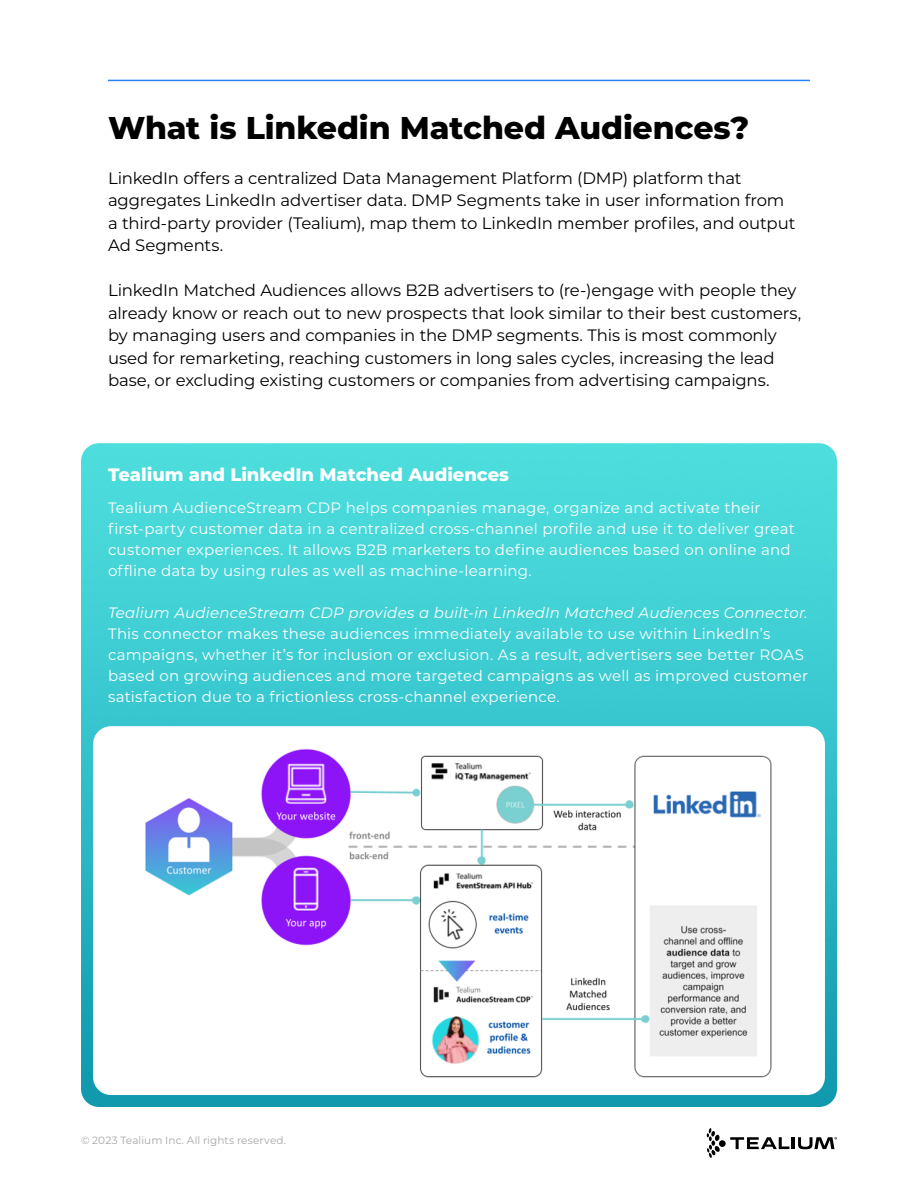
<style>
.page{position:relative;width:918px;height:1188px;background:#fff}
.page>*{position:absolute;margin:0;border:0;box-sizing:border-box;transform-origin:0 0}
.t1{font:800 31.5px "Montserrat";letter-spacing:-.005em;color:#000}
.t2{font:800 18px "Montserrat";color:#fff}
.t3{font:16.5px/22.5px "Montserrat";letter-spacing:-.01em;color:#000}
.t4{font:15px/21px "Montserrat";letter-spacing:.015em;color:#fff}
.t5{font:10.5px "Montserrat";letter-spacing:.005em;color:#a6a6a6}
.s1{font-style:italic}
</style>
<div class="page">
<img style="left:81px;top:443px;width:756px;height:664px">
<div style="left:719px;top:1140px;width:7px;height:7px;background:#000;border-radius:50%"></div>
<svg style="left:707px;top:1128px;width:13px;height:30px"></svg>
<svg style="left:730px;top:1137px;width:107px;height:12px"></svg>
<div style="left:93px;top:726px;width:732px;height:369px;background:#fff;border-radius:18px"></div>
<img style="left:145px;top:748px;width:627px;height:330px">
<hr style="left:108px;top:80px;width:702px;height:1px;background:#2682fa">
<p class="t1" style="left:108px;top:104px;width:643px">What is Linkedin Matched Audiences?</p>
<p class="t3" style="left:108px;top:166px;width:689px">LinkedIn offers a centralized Data Management Platform (DMP) platform that aggregates LinkedIn advertiser data. DMP Segments take in user information from a third-party provider (Tealium), map them to LinkedIn member profiles, and output Ad Segments.</p>
<p class="t3" style="left:108px;top:279px;width:695px">LinkedIn Matched Audiences allows B2B advertisers to (re-)engage with people they already know or reach out to new prospects that look similar to their best customers, by managing users and companies in the DMP segments. This is most commonly used for remarketing, reaching customers in long sales cycles, increasing the lead base, or excluding existing customers or companies from advertising campaigns.</p>
<p class="t2" style="left:108px;top:462px;width:403px">Tealium and LinkedIn Matched Audiences</p>
<p class="t4" style="left:108px;top:497px;width:688px">Tealium AudienceStream CDP helps companies manage, organize and activate their first-party customer data in a centralized cross-channel profile and use it to deliver great customer experiences. It allows B2B marketers to define audiences based on online and offline data by using rules as well as machine-learning.</p>
<p class="t4" style="left:108px;top:602px;width:702px"><span class="s1">Tealium AudienceStream CDP provides a built-in LinkedIn Matched Audiences Connector.<br></span>This connector makes these audiences immediately available to use within LinkedIn’s campaigns, whether it’s for inclusion or exclusion. As a result, advertisers see better ROAS based on growing audiences and more targeted campaigns as well as improved customer satisfaction due to a frictionless cross-channel experience.</p>
<p class="t5" style="left:81px;top:1133px;width:207px">© 2023 Tealium Inc. All rights reserved.</p>
</div>
